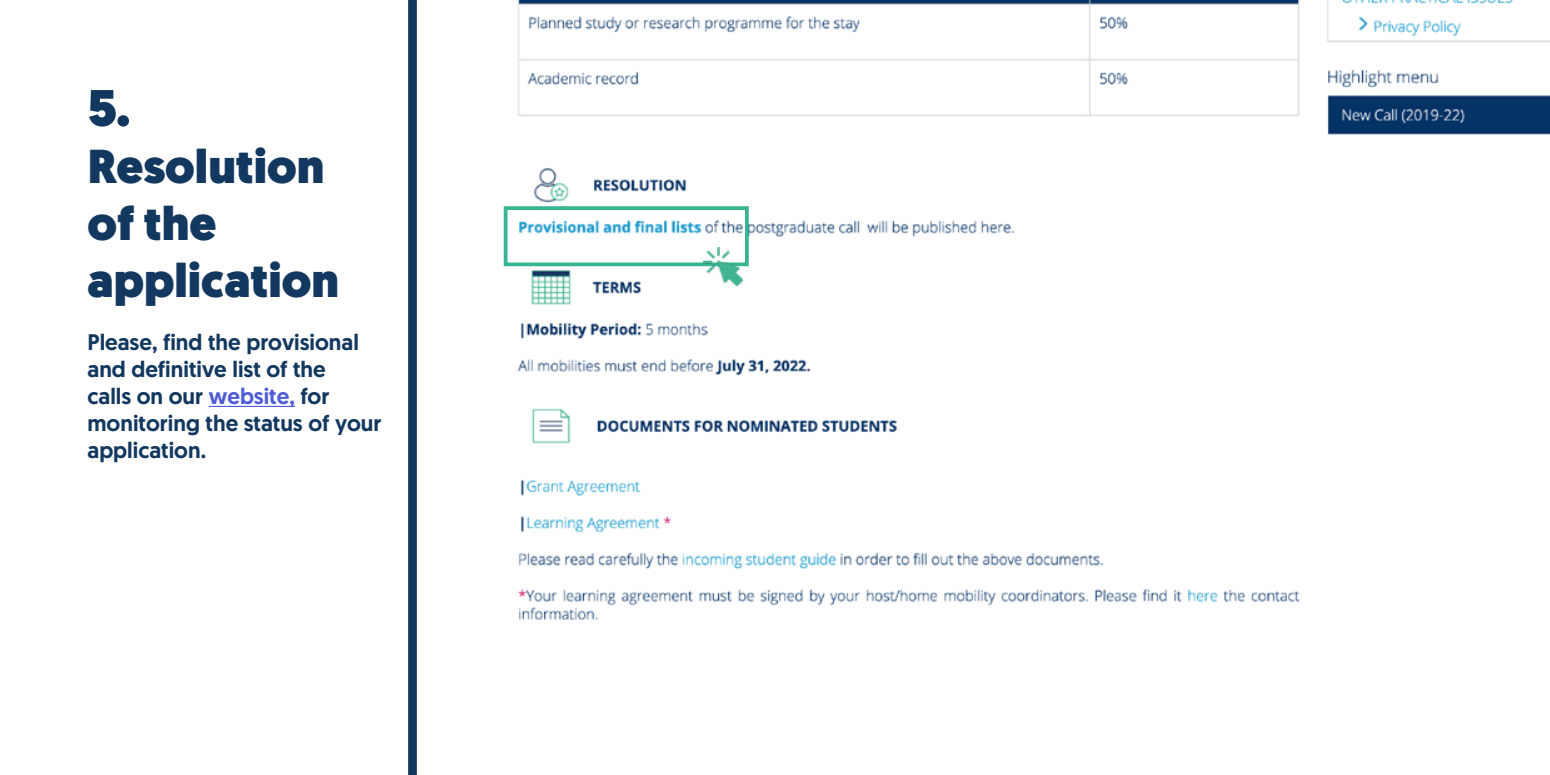
<style>
.page{position:relative;width:1550px;height:775px;background:#fff}
.page>*{position:absolute;margin:0;border:0;box-sizing:border-box;transform-origin:0 0}
.t1{font:900 51.25px "Geomanist";color:#12385f}
.t2{font:900 47.5px/57px "Geomanist";color:#12385f}
.t3{font:500 22.5px/27px "Geomanist";color:#12385f}
.s1{color:#4f5cd6}
</style>
<div class="page">
<img style="left:503px;top:0;width:1047px;height:620px">
<hr style="left:209px;top:406px;width:86px;height:1px;background:#4f5cd6">
<div style="left:408px;top:0;width:9px;height:775px;background:#12385f"></div>
<div style="left:504px;top:206px;width:245px;height:60px;border:4px solid #37b492"></div>
<img style="left:704px;top:247px;width:38px;height:38px">
<h1 class="t1" style="left:88px;top:73px;width:44px">5.</h1>
<h2 class="t2" style="left:88px;top:138px;width:253px">Resolution of the application</h2>
<p class="t3" style="left:88px;top:329px;width:296px">Please, find the provisional and definitive list of the<br>calls on our <span class="s1">website,</span> for monitoring the status of your application.</p>
</div>
